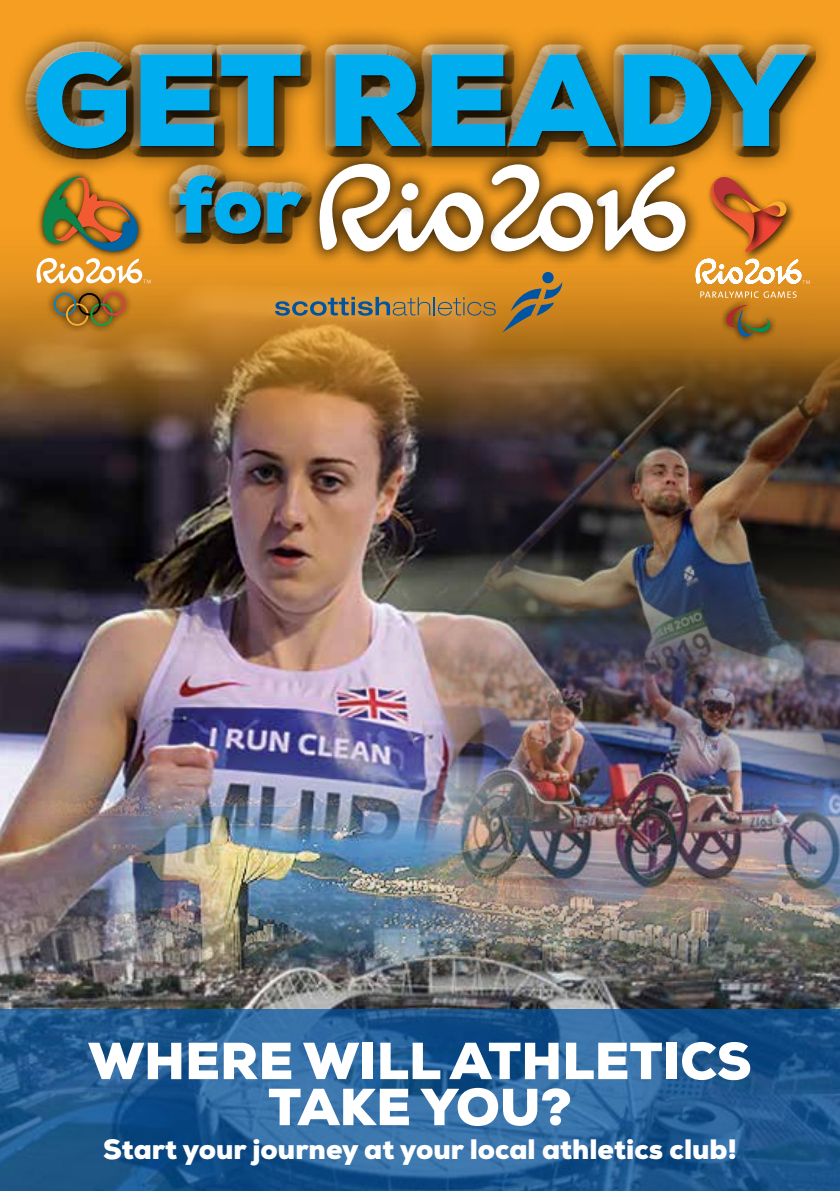
<style>
.page{position:relative;width:840px;height:1191px;background:#fff}
.page>*{position:absolute;margin:0;border:0;box-sizing:border-box;transform-origin:0 0}
.t1{font:900 130.6px "Nexa";color:#00aeef}
.t2{font:900 81px "Nexa";color:#00aeef}
.t3{font:900 52px/46px "Nexa";color:#fff;text-align:center}
.t4{font:900 28px "Nexa";color:#fff}
</style>
<div class="page">
<div style="left:0;top:0;width:839px;height:1191px;background:#f59e21"></div>
<img style="left:0;top:265px;width:839px;height:465px">
<img style="left:340px;top:348px;width:499px;height:382px">
<img style="left:0;top:730px;width:418px;height:109px">
<img style="left:0;top:839px;width:839px;height:170px">
<svg style="left:0;top:1009px;width:839px;height:182px;background:#225d94"></svg>
<div style="left:6px;top:22px;width:827px;height:241px;background:#000;opacity:.75"></div>
<div style="left:26px;top:41px;width:789px;height:196px;background:#fff;opacity:.75"></div>
<div style="left:26px;top:48px;width:789px;height:196px;background:#000;opacity:.75"></div>
<svg style="left:275px;top:297px;width:220px;height:19px;background:#9e8250"></svg>
<div style="left:542px;top:272px;width:11px;height:11px;background:#0054a4;border-radius:50%"></div>
<svg style="left:502px;top:282px;width:60px;height:51px;background:#9f7939"></svg>
<div style="left:580px;top:150px;width:121px;height:118px;background:#000;opacity:.75"></div>
<div style="left:474px;top:148px;width:135px;height:120px;background:#000;opacity:.75"></div>
<svg style="left:500px;top:164px;width:185px;height:87px;background:#cea973"></svg>
<div style="left:303px;top:147px;width:197px;height:121px;background:#000;opacity:.75"></div>
<svg style="left:316px;top:163px;width:168px;height:89px;background:#cfac7a"></svg>
<div style="left:385px;top:166px;width:49px;height:51px;background:#000;opacity:.75"></div>
<div style="left:401px;top:183px;width:17px;height:17px;background:#fff;border-radius:50%"></div>
<svg style="left:46px;top:285px;width:86px;height:48px;background:#c37f1e"></svg>
<svg style="left:54px;top:293px;width:71px;height:33px;background:#916725"></svg>
<svg style="left:36px;top:170px;width:109px;height:88px"></svg>
<svg style="left:43px;top:176px;width:95px;height:75px"></svg>
<svg style="left:35px;top:258px;width:116px;height:25px"></svg>
<div style="left:740px;top:206px;width:56px;height:56px;background:#000;opacity:.75"></div>
<svg style="left:705px;top:173px;width:84px;height:83px"></svg>
<div style="left:709px;top:173px;width:60px;height:48px;background:#000;opacity:.75"></div>
<div style="left:757px;top:197px;width:39px;height:29px;background:#000;opacity:.75"></div>
<svg style="left:710px;top:177px;width:76px;height:75px"></svg>
<svg style="left:719px;top:298px;width:58px;height:46px"></svg>
<svg style="left:726px;top:305px;width:44px;height:32px"></svg>
<svg style="left:694px;top:258px;width:115px;height:40px"></svg>
<img style="left:418px;top:635px;width:421px;height:308px">
<h1 class="t1" style="left:32px;top:17px;width:772px">GET READY</h1>
<h2 class="t2" style="left:178px;top:152px;width:124px">for</h2>
<h3 class="t3" style="left:88px;top:1038px;width:664px">WHERE WILL ATHLETICS<br>TAKE YOU?</h3>
<p class="t4" style="left:103px;top:1131px;width:634px">Start your journey at your local athletics club!</p>
</div>
